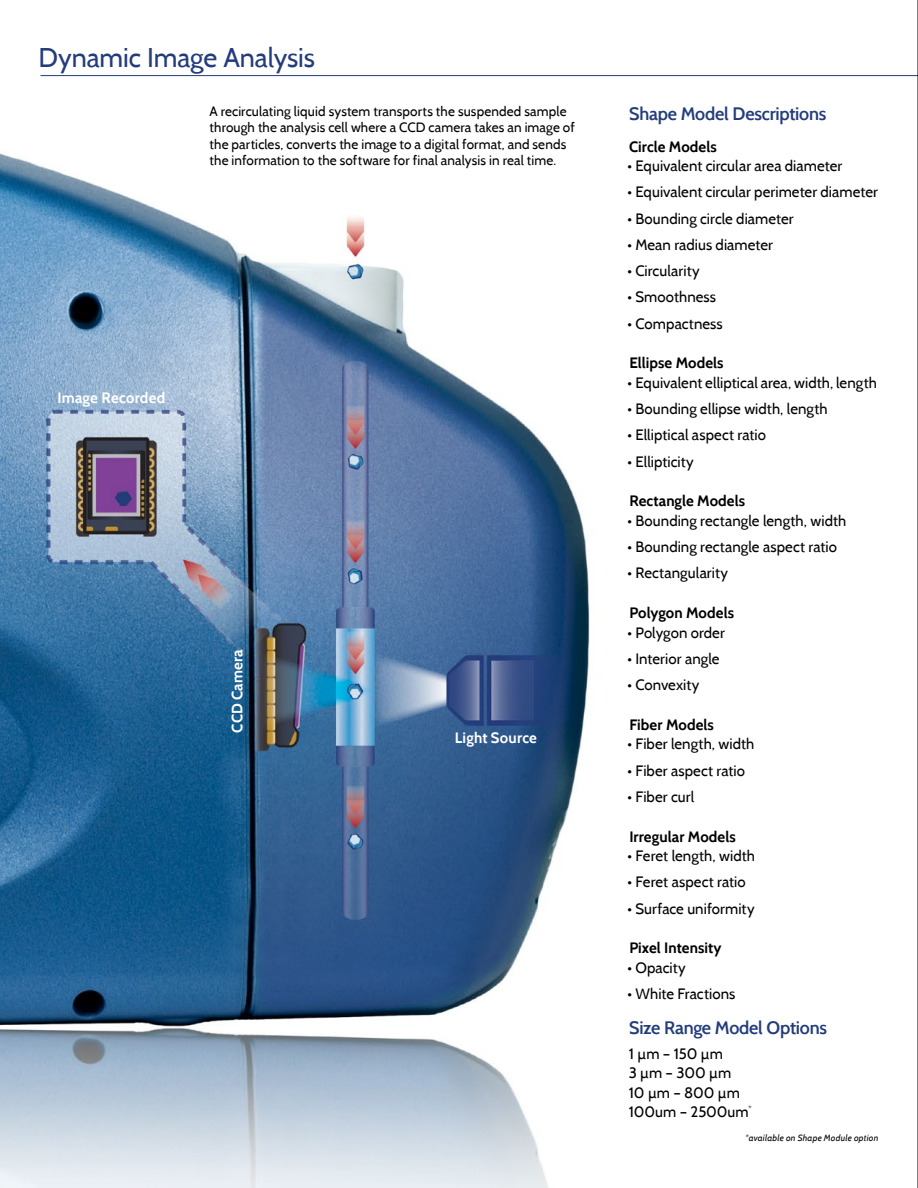
<style>
.page{position:relative;width:918px;height:1188px;background:#fff}
.page>*{position:absolute;margin:0;border:0;box-sizing:border-box;transform-origin:0 0}
.t1{font:27px "Cabin";letter-spacing:-.005em;color:#233c7b}
.t2{font:600 18px "Cabin";letter-spacing:-.015em;color:#233c7b}
.t3{font:15px/19.5px "Cabin";letter-spacing:.005em;color:#000}
.t4{font:700 15px "Cabin";letter-spacing:.005em;color:#000}
.t5{font:700 15px "Cabin";letter-spacing:.015em;color:#fff}
.t6{font:13.5px/16.5px "Cabin";letter-spacing:.01em;color:#000}
.t7{font:italic 9px "Cabin";letter-spacing:.03em;color:#000}
</style>
<div class="page">
<img style="left:0;top:153px;width:590px;height:1035px">
<svg style="left:229px;top:635px;width:8px;height:8px"></svg>
<hr style="left:40px;top:75px;width:878px;height:1px;background:#233c7b">
<hr style="left:917px;top:0;width:1px;height:1188px;background:#000">
<h1 class="t1" style="left:38px;top:40px;width:278px">Dynamic Image Analysis</h1>
<p class="t6" style="left:209px;top:103px;width:367px">A recirculating liquid system transports the suspended sample through the analysis cell where a CCD camera takes an image of the particles, converts the image to a digital format, and sends the information to the software for final analysis in real time.</p>
<p class="t5" style="left:57px;top:388px;width:109px">Image Recorded</p>
<p class="t5" style="left:228px;top:733px;width:85px;rotate:-90deg">CCD Camera</p>
<p class="t5" style="left:455px;top:729px;width:84px">Light Source</p>
<p class="t2" style="left:629px;top:103px;width:199px">Shape Model Descriptions</p>
<p class="t4" style="left:629px;top:137px;width:89px">Circle Models</p>
<p class="t3" style="left:627px;top:156px;width:216px">• Equivalent circular area diameter</p>
<p class="t3" style="left:627px;top:182px;width:252px">• Equivalent circular perimeter diameter</p>
<p class="t3" style="left:627px;top:209px;width:168px">• Bounding circle diameter</p>
<p class="t3" style="left:627px;top:235px;width:147px">• Mean radius diameter</p>
<p class="t3" style="left:627px;top:261px;width:74px">• Circularity</p>
<p class="t3" style="left:627px;top:287px;width:90px">• Smoothness</p>
<p class="t3" style="left:627px;top:314px;width:97px">• Compactness</p>
<p class="t4" style="left:629px;top:354px;width:96px">Ellipse Models</p>
<p class="t3" style="left:627px;top:373px;width:251px">• Equivalent elliptical area, width, length</p>
<p class="t3" style="left:627px;top:399px;width:202px">• Bounding ellipse width, length</p>
<p class="t3" style="left:627px;top:425px;width:140px">• Elliptical aspect ratio</p>
<p class="t3" style="left:627px;top:452px;width:68px">• Ellipticity</p>
<p class="t4" style="left:629px;top:492px;width:117px">Rectangle Models</p>
<p class="t3" style="left:627px;top:511px;width:220px">• Bounding rectangle length, width</p>
<p class="t3" style="left:627px;top:537px;width:211px">• Bounding rectangle aspect ratio</p>
<p class="t3" style="left:627px;top:563px;width:102px">• Rectangularity</p>
<p class="t4" style="left:629px;top:604px;width:106px">Polygon Models</p>
<p class="t3" style="left:627px;top:623px;width:99px">• Polygon order</p>
<p class="t3" style="left:627px;top:649px;width:94px">• Interior angle</p>
<p class="t3" style="left:627px;top:675px;width:74px">• Convexity</p>
<p class="t4" style="left:629px;top:716px;width:86px">Fiber Models</p>
<p class="t3" style="left:627px;top:734px;width:128px">• Fiber length, width</p>
<p class="t3" style="left:627px;top:761px;width:119px">• Fiber aspect ratio</p>
<p class="t3" style="left:627px;top:787px;width:68px">• Fiber curl</p>
<p class="t4" style="left:629px;top:827px;width:108px">Irregular Models</p>
<p class="t3" style="left:627px;top:846px;width:129px">• Feret length, width</p>
<p class="t3" style="left:627px;top:872px;width:120px">• Feret aspect ratio</p>
<p class="t3" style="left:627px;top:899px;width:129px">• Surface uniformity</p>
<p class="t4" style="left:629px;top:939px;width:94px">Pixel Intensity</p>
<p class="t3" style="left:627px;top:958px;width:60px">• Opacity</p>
<p class="t3" style="left:627px;top:984px;width:109px">• White Fractions</p>
<p class="t2" style="left:629px;top:1016px;width:199px">Size Range Model Options</p>
<p class="t3" style="left:629px;top:1043px;width:125px">1 µm – 150 µm<br>3 µm – 300 µm<br>10 µm – 800 µm<br>100um – 2500um<sup>*</sup></p>
<p class="t7" style="left:745px;top:1133px;width:135px">*available on Shape Module option</p>
</div>
